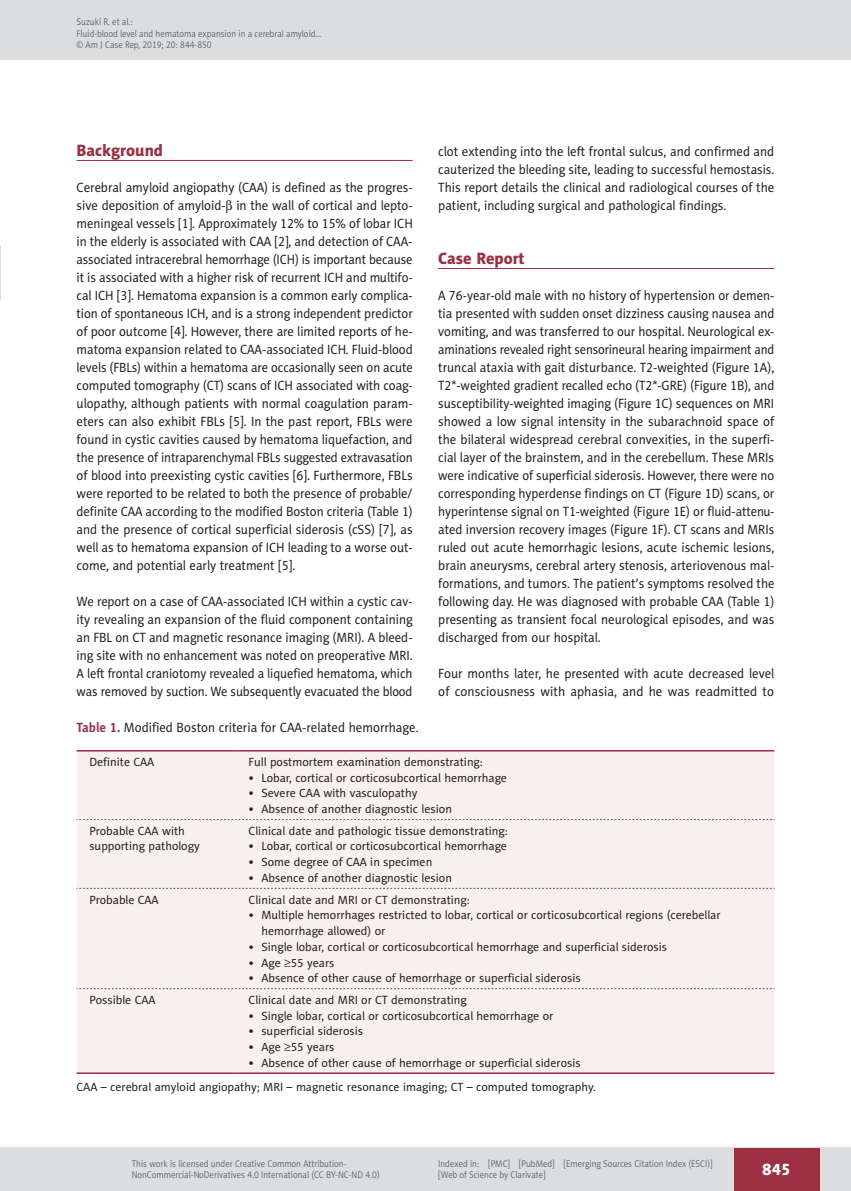
<style>
.page{position:relative;width:851px;height:1191px;background:#fff}
.page>*{position:absolute;margin:0;border:0;box-sizing:border-box;transform-origin:0 0}
.AJCR_Headline_1{font:16.5px "Naomi Sans EFN Heavy";color:#9d2f42}
.t1{font:16.5px "Naomi Sans EFN Heavy";color:#fff}
.AJCR_Body{font:13.5px/18px "Naomi Sans EFN";color:#231f20;text-align:justify;scale:.95 1}
.AJCR_Body-2{font:13.5px/18px "Naomi Sans EFN";color:#231f20;text-align:justify;scale:.94 1}
.AJCR_Tabela_zawartos{font:12px/15.8px "Naomi Sans EFN";color:#231f20}
.AJCR_Table_podpis_do{font:12px "Naomi Sans EFN";color:#231f20}
.AJCR_pagina_zywa{font:9.75px/11.2px "Naomi Sans EFN Light";color:#57585a;scale:.9 1}
.AJCR_pagina_sygnatur{font:9.75px "Naomi Sans EFN Light";color:#57585a;scale:.9 1}
.s1{font-family:"Standard Sym L"}
.s2{font-weight:700;color:#9d2f42}
</style>
<div class="page">
<hr style="left:0;top:246px;width:1px;height:54px;background:#dcdddf">
<hr style="left:77px;top:160px;width:335px;height:1px;background:#9d2f42">
<hr style="left:438px;top:268px;width:336px;height:1px;background:#9d2f42">
<div style="left:77px;top:751px;width:697px;height:321px;background:#f7f0ef"></div>
<svg style="left:77px;top:888px;width:697px;height:1px"></svg>
<hr style="left:77px;top:750px;width:159px;height:1px;background:#9d2f42">
<hr style="left:236px;top:750px;width:538px;height:1px;background:#9d2f42">
<svg style="left:77px;top:819px;width:697px;height:1px"></svg>
<svg style="left:77px;top:988px;width:697px;height:1px"></svg>
<hr style="left:77px;top:1072px;width:159px;height:2px;background:#9d2f42">
<hr style="left:236px;top:1072px;width:538px;height:2px;background:#9d2f42">
<div style="left:0;top:1148px;width:850px;height:43px;background:#dcdddf"></div>
<div style="left:733px;top:1147px;width:86px;height:43px;background:#9d2f42"></div>
<div style="left:0;top:0;width:850px;height:60px;background:#dcdddf"></div>
<p class="AJCR_pagina_zywa" style="left:77px;top:16px;width:273px">Suzuki R. et al.:<br>Fluid-blood level and hematoma expansion in a cerebral amyloid…</p>
<p class="AJCR_pagina_sygnatur" style="left:77px;top:39px;width:152px">© Am J Case Rep, 2019; 20: 844-850</p>
<p class="AJCR_Headline_1" style="left:77px;top:140px;width:88px">Background</p>
<p class="AJCR_Body" style="left:77px;top:178px;width:355px">Cerebral amyloid angiopathy (CAA) is defined as the progres&shy;sive deposition of amyloid-<span class="s1">b</span> in the wall of cortical and lepto&shy;meningeal vessels [1]. Approximately 12% to 15% of lobar ICH in the elderly is associated with CAA [2], and detection of CAA&shy;associated intracerebral hemorrhage (ICH) is important because it is associated with a higher risk of recurrent ICH and multifo&shy;cal ICH [3]. Hematoma expansion is a common early complica&shy;tion of spontaneous ICH, and is a strong independent predictor of poor outcome [4]. However, there are limited reports of he&shy;matoma expansion related to CAA-associated ICH. Fluid-blood levels (FBLs) within a hematoma are occasionally seen on acute computed tomography (CT) scans of ICH associated with coag&shy;ulopathy, although patients with normal coagulation param&shy;eters can also exhibit FBLs [5]. In the past report, FBLs were found in cystic cavities caused by hematoma liquefaction, and the presence of intraparenchymal FBLs suggested extravasation of blood into preexisting cystic cavities [6]. Furthermore, FBLs were reported to be related to both the presence of probable/ definite CAA according to the modified Boston criteria (Table 1) and the presence of cortical superficial siderosis (cSS) [7], as well as to hematoma expansion of ICH leading to a worse out&shy;come, and potential early treatment [5].</p>
<p class="AJCR_Body-2" style="left:77px;top:592px;width:359px">We report on a case of CAA-associated ICH within a cystic cav&shy;ity revealing an expansion of the fluid component containing an FBL on CT and magnetic resonance imaging (MRI). A bleed&shy;ing site with no enhancement was noted on preoperative MRI.<br>A left frontal craniotomy revealed a liquefied hematoma, which was removed by suction. We subsequently evacuated the blood</p>
<p class="AJCR_Body" style="left:77px;top:718px;width:361px"><span class="s2">Table 1.</span> Modified Boston criteria for CAA-related hemorrhage.</p>
<p class="AJCR_Body" style="left:438px;top:142px;width:355px">clot extending into the left frontal sulcus, and confirmed and cauterized the bleeding site, leading to successful hemostasis.<br>This report details the clinical and radiological courses of the patient, including surgical and pathological findings.</p>
<p class="AJCR_Headline_1" style="left:438px;top:248px;width:88px">Case Report</p>
<p class="AJCR_Body-2" style="left:438px;top:286px;width:359px">A 76-year-old male with no history of hypertension or demen&shy;tia presented with sudden onset dizziness causing nausea and vomiting, and was transferred to our hospital. Neurological ex&shy;aminations revealed right sensorineural hearing impairment and truncal ataxia with gait disturbance. T2-weighted (Figure 1A), T2*-weighted gradient recalled echo (T2*-GRE) (Figure 1B), and susceptibility-weighted imaging (Figure 1C) sequences on MRI showed a low signal intensity in the subarachnoid space of the bilateral widespread cerebral convexities, in the superfi&shy;cial layer of the brainstem, and in the cerebellum. These MRIs were indicative of superficial siderosis. However, there were no corresponding hyperdense findings on CT (Figure 1D) scans, or hyperintense signal on T1-weighted (Figure 1E) or fluid-attenu&shy;ated inversion recovery images (Figure 1F). CT scans and MRIs ruled out acute hemorrhagic lesions, acute ischemic lesions, brain aneurysms, cerebral artery stenosis, arteriovenous mal&shy;formations, and tumors. The patient’s symptoms resolved the following day. He was diagnosed with probable CAA (Table 1) presenting as transient focal neurological episodes, and was discharged from our hospital.</p>
<p class="AJCR_Body" style="left:438px;top:664px;width:355px">Four months later, he presented with acute decreased level of consciousness with aphasia, and he was readmitted to</p>
<p class="AJCR_Tabela_zawartos" style="left:89px;top:754px;width:66px">Definite CAA</p>
<p class="AJCR_Tabela_zawartos" style="left:248px;top:754px;width:236px">Full postmortem examination demonstrating:</p>
<p class="AJCR_Tabela_zawartos" style="left:248px;top:770px;width:260px">• Lobar, cortical or corticosubcortical hemorrhage</p>
<p class="AJCR_Tabela_zawartos" style="left:248px;top:785px;width:170px">• Severe CAA with vasculopathy</p>
<p class="AJCR_Tabela_zawartos" style="left:248px;top:801px;width:205px">• Absence of another diagnostic lesion</p>
<p class="AJCR_Tabela_zawartos" style="left:89px;top:823px;width:112px">Probable CAA with supporting pathology</p>
<p class="AJCR_Tabela_zawartos" style="left:248px;top:823px;width:261px">Clinical date and pathologic tissue demonstrating:</p>
<p class="AJCR_Tabela_zawartos" style="left:248px;top:838px;width:260px">• Lobar, cortical or corticosubcortical hemorrhage</p>
<p class="AJCR_Tabela_zawartos" style="left:248px;top:854px;width:185px">• Some degree of CAA in specimen</p>
<p class="AJCR_Tabela_zawartos" style="left:248px;top:870px;width:205px">• Absence of another diagnostic lesion</p>
<p class="AJCR_Tabela_zawartos" style="left:89px;top:891px;width:71px">Probable CAA</p>
<p class="AJCR_Tabela_zawartos" style="left:248px;top:891px;width:223px">Clinical date and MRI or CT demonstrating:</p>
<p class="AJCR_Tabela_zawartos" style="left:261px;top:907px;width:460px;text-indent:-13px">• Multiple hemorrhages restricted to lobar, cortical or corticosubcortical regions (cerebellar hemorrhage allowed) or</p>
<p class="AJCR_Tabela_zawartos" style="left:248px;top:939px;width:420px">• Single lobar, cortical or corticosubcortical hemorrhage and superficial siderosis</p>
<p class="AJCR_Tabela_zawartos" style="left:248px;top:954px;width:87px">• Age <span class="s1">³</span>55 years</p>
<p class="AJCR_Tabela_zawartos" style="left:248px;top:970px;width:334px">• Absence of other cause of hemorrhage or superficial siderosis</p>
<p class="AJCR_Tabela_zawartos" style="left:89px;top:992px;width:68px">Possible CAA</p>
<p class="AJCR_Tabela_zawartos" style="left:248px;top:992px;width:220px">Clinical date and MRI or CT demonstrating</p>
<p class="AJCR_Tabela_zawartos" style="left:248px;top:1007px;width:306px">• Single lobar, cortical or corticosubcortical hemorrhage or</p>
<p class="AJCR_Tabela_zawartos" style="left:248px;top:1023px;width:116px">• superficial siderosis</p>
<p class="AJCR_Tabela_zawartos" style="left:248px;top:1039px;width:87px">• Age <span class="s1">³</span>55 years</p>
<p class="AJCR_Tabela_zawartos" style="left:248px;top:1055px;width:334px">• Absence of other cause of hemorrhage or superficial siderosis</p>
<p class="AJCR_Table_podpis_do" style="left:77px;top:1080px;width:520px">CAA – cerebral amyloid angiopathy; MRI – magnetic resonance imaging; CT – computed tomography.</p>
<p class="AJCR_pagina_zywa" style="left:132px;top:1158px;width:277px">This work is licensed under Creative Common Attribution-<br>NonCommercial-NoDerivatives 4.0 International (CC BY-NC-ND 4.0)</p>
<p class="AJCR_pagina_zywa" style="left:438px;top:1158px;width:306px">Indexed in: [PMC] [PubMed] [Emerging Sources Citation Index (ESCI)] [Web of Science by Clarivate]</p>
<p class="t1" style="left:762px;top:1159px;width:30px">845</p>
</div>
